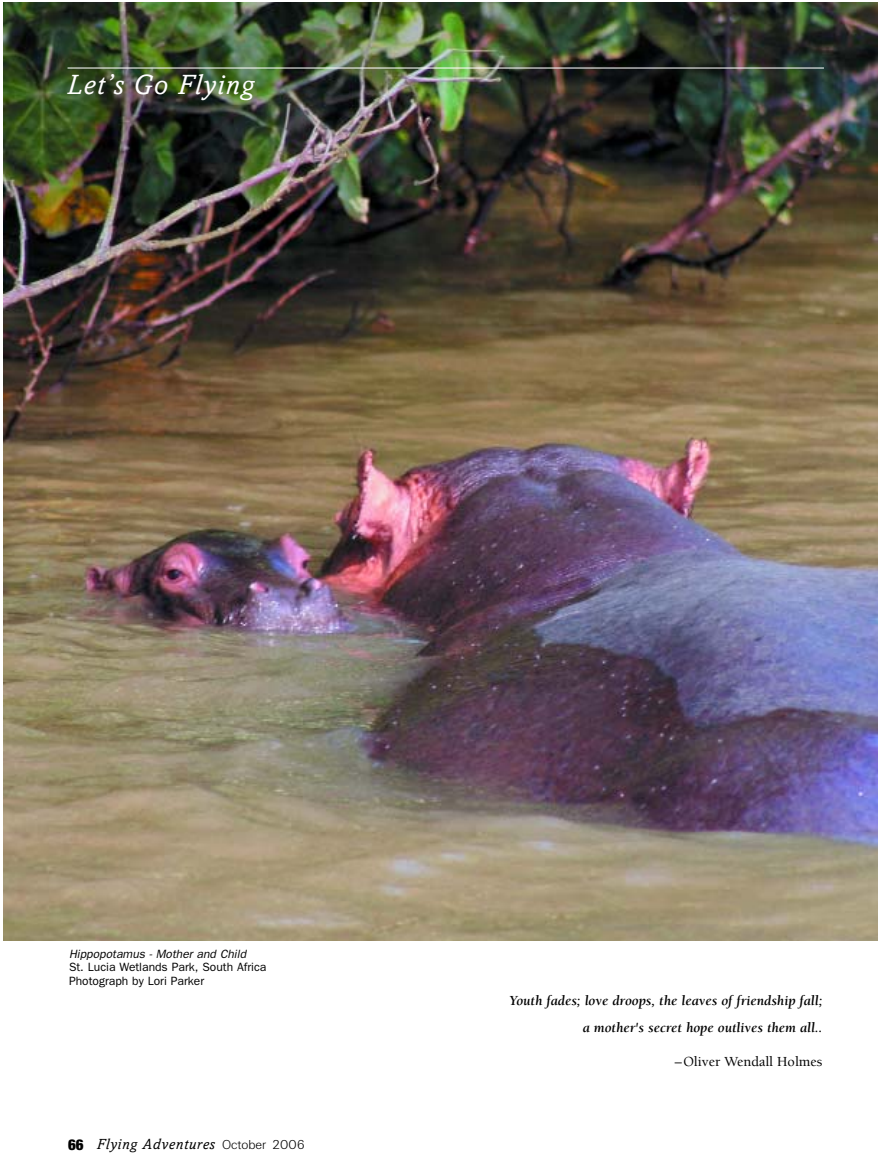
<style>
.page{position:relative;width:878px;height:1161px;background:#fff}
.page>*{position:absolute;margin:0;border:0;box-sizing:border-box;transform-origin:0 0}
.t1{font:italic 28.5px "Amasis";letter-spacing:.045em;color:#fff}
.t2{font:italic 15px "Amasis";letter-spacing:.045em;color:#000}
.t3{font:italic 700 14.25px/27px "Berkeley";color:#000;text-align:right}
.t4{font:500 14.25px "Berkeley";color:#000}
.t5{font:12px/13.5px "Franklin Gothic";color:#000}
.t6{font:italic 12px "Franklin Gothic";color:#000}
.s1{font-family:"Helvetica Neue";font-weight:900;font-style:normal;font-stretch:condensed}
.s2{font-family:"U45";font-style:normal;font-size:13.5px}
</style>
<div class="page">
<img style="left:3px;top:3px;width:875px;height:937px">
<hr style="left:68px;top:67px;width:756px;height:2px;background:#fff">
<h1 class="t1" style="left:67px;top:74px;width:188px">Let’s Go Flying</h1>
<p class="t6" style="left:69px;top:949px;width:179px">Hippopotamus - Mother and Child</p>
<p class="t5" style="left:69px;top:961px;width:199px">St. Lucia Wetlands Park, South Africa<br>Photograph by Lori Parker</p>
<p class="t2" style="left:68px;top:1139px;width:238px"><span class="s1">66</span> Flying Adventures <span class="s2">October 2006</span></p>
<p class="t3" style="left:509px;top:988px;width:314px">Youth fades; love droops, the leaves of friendship fall; a mother's secret hope outlives them all..</p>
<p class="t4" style="left:674px;top:1056px;width:149px">–Oliver Wendall Holmes</p>
</div>
